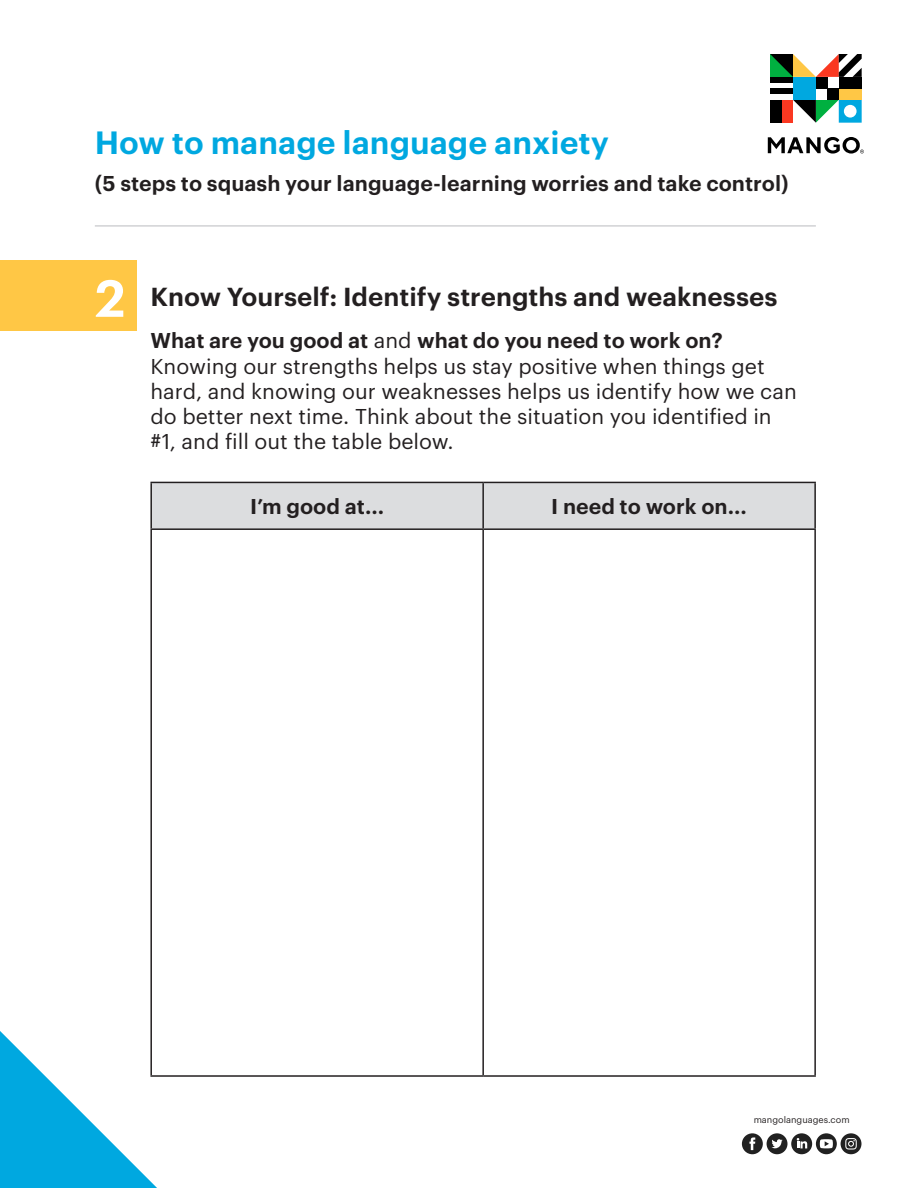
<style>
.page{position:relative;width:918px;height:1188px;background:#fff}
.page>*{position:absolute;margin:0;border:0;box-sizing:border-box;transform-origin:0 0}
.t1{font:600 51px "Graphik LCG";color:#fff}
.t2{font:600 31.5px "Graphik LCG";color:#00a8e0}
.t3{font:600 25.5px "Graphik LCG";color:#231f20}
.t4{font:21px/25.2px "Graphik LCG";color:#231f20}
.t5{font:600 21px "Graphik LCG";color:#231f20}
.t6{font:9px "Graphik LCG";color:#231f20}
.s1{font-weight:600}
</style>
<div class="page">
<div style="left:0;top:261px;width:136px;height:70px;background:#ffc745"></div>
<svg style="left:768px;top:137px;width:96px;height:17px"></svg>
<div style="left:793px;top:77px;width:23px;height:23px;background:#00a8e0"></div>
<div style="left:827px;top:88px;width:12px;height:12px;background:#000"></div>
<div style="left:770px;top:77px;width:23px;height:6px;background:#000"></div>
<div style="left:770px;top:88px;width:23px;height:6px;background:#000"></div>
<svg style="left:793px;top:100px;width:69px;height:23px"></svg>
<div style="left:816px;top:77px;width:11px;height:11px;background:#000"></div>
<div style="left:770px;top:100px;width:23px;height:23px;background:#fa3821"></div>
<div style="left:770px;top:100px;width:12px;height:23px;background:#000"></div>
<div style="left:839px;top:77px;width:23px;height:23px;background:#ffc745"></div>
<div style="left:839px;top:77px;width:23px;height:11px;background:#000"></div>
<svg style="left:770px;top:54px;width:92px;height:23px"></svg>
<svg style="left:816px;top:1133px;width:21px;height:21px"></svg>
<svg style="left:820px;top:1139px;width:13px;height:9px"></svg>
<div style="left:767px;top:1133px;width:20px;height:21px;background:#212121;border-radius:10px"></div>
<svg style="left:771px;top:1139px;width:12px;height:9px"></svg>
<div style="left:791px;top:1133px;width:21px;height:21px;background:#212121;border-radius:10px"></div>
<svg style="left:797px;top:1138px;width:10px;height:10px"></svg>
<div style="left:742px;top:1133px;width:21px;height:21px;background:#212121;border-radius:10px"></div>
<svg style="left:749px;top:1137px;width:6px;height:13px"></svg>
<div style="left:841px;top:1133px;width:20px;height:21px;background:#212121;border-radius:10px"></div>
<svg style="left:845px;top:1138px;width:12px;height:12px"></svg>
<svg style="left:0;top:1031px;width:157px;height:157px"></svg>
<hr style="left:95px;top:225px;width:721px;height:2px;background:#d1d2d4">
<div style="left:152px;top:483px;width:662px;height:45px;background:#dcdddf"></div>
<hr style="left:150px;top:482px;width:333px;height:1px;background:#231f20">
<hr style="left:150px;top:483px;width:2px;height:45px;background:#231f20">
<hr style="left:483px;top:482px;width:333px;height:1px;background:#231f20">
<hr style="left:482px;top:483px;width:2px;height:45px;background:#231f20">
<hr style="left:814px;top:483px;width:2px;height:45px;background:#231f20">
<hr style="left:150px;top:528px;width:333px;height:2px;background:#231f20">
<hr style="left:150px;top:530px;width:2px;height:545px;background:#231f20">
<hr style="left:483px;top:528px;width:333px;height:2px;background:#231f20">
<hr style="left:482px;top:530px;width:2px;height:545px;background:#231f20">
<hr style="left:814px;top:530px;width:2px;height:545px;background:#231f20">
<hr style="left:150px;top:1075px;width:333px;height:2px;background:#231f20">
<hr style="left:483px;top:1075px;width:333px;height:2px;background:#231f20">
<p class="t2" style="left:95px;top:118px;width:516px">How to manage language anxiety</p>
<p class="t5" style="left:95px;top:167px;width:695px">(5 steps to squash your language-learning worries and take control)</p>
<p class="t1" style="left:95px;top:259px;width:32px">2</p>
<p class="t3" style="left:150px;top:278px;width:629px">Know Yourself: Identify strengths and weaknesses</p>
<p class="t4" style="left:150px;top:326px;width:648px"><span class="s1">What are you good at</span> and <span class="s1">what do you need to work on?<br></span>Knowing our strengths helps us stay positive when things get hard, and knowing our weaknesses helps us identify how we can do better next time. Think about the situation you identified in #1, and fill out the table below.</p>
<p class="t5" style="left:250px;top:491px;width:136px">I’m good at...</p>
<p class="t5" style="left:551px;top:491px;width:197px">I need to work on...</p>
<p class="t6" style="left:754px;top:1113px;width:98px">mangolanguages.com</p>
</div>
